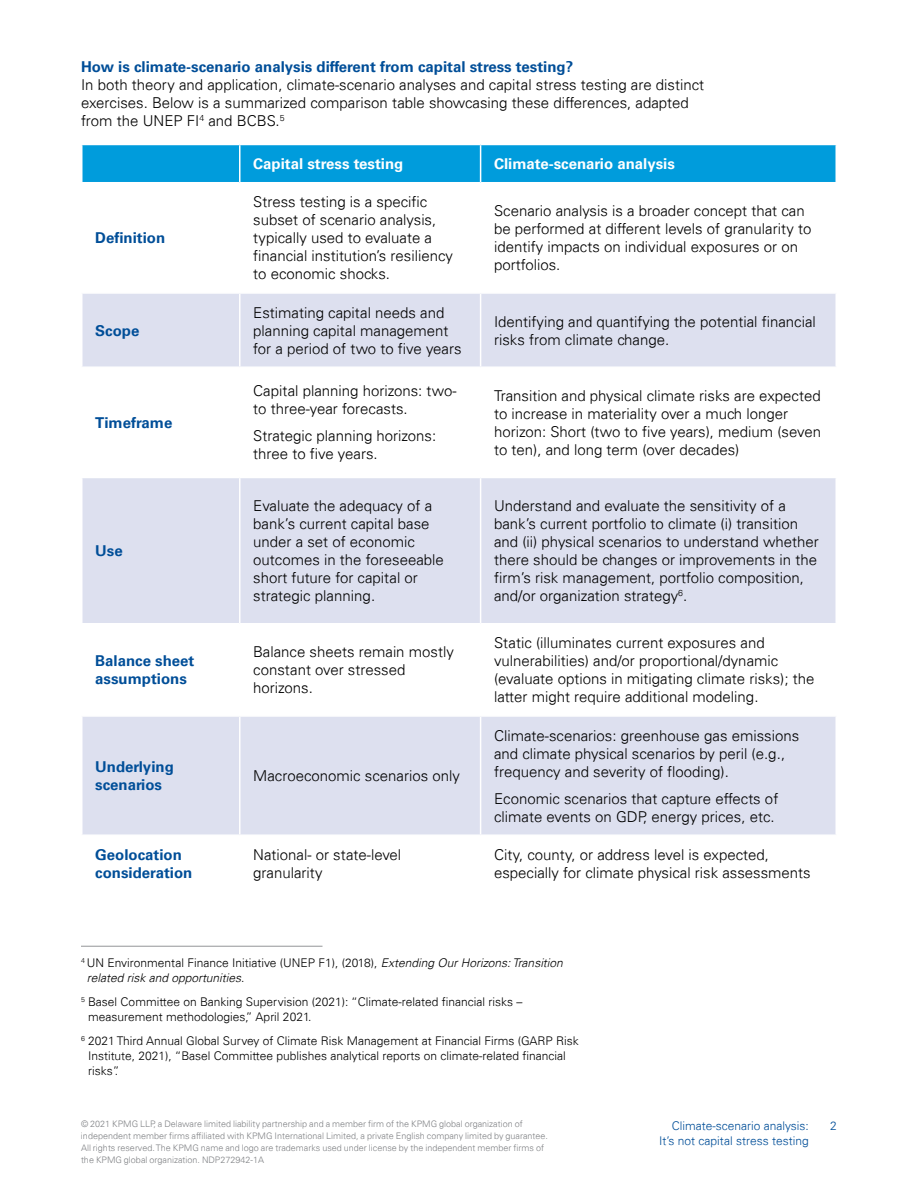
<style>
.page{position:relative;width:918px;height:1188px;background:#fff}
.page>*{position:absolute;margin:0;border:0;box-sizing:border-box;transform-origin:0 0}
.t1{font:300 15px/18px "Univers 45";color:#000}
.t2{font:700 15px/18px "Univers 65";color:#004e98}
.t3{font:700 15px "Univers 65";color:#fff}
.t4{font:300 12px/15px "Univers 45";color:#000}
.t5{font:italic 300 12px/15px "Univers 45";color:#000}
.t6{font:300 12px "Univers 45";color:#004e98}
.t7{font:300 9px/12px "Univers 45";color:#808285}
.s1{font-style:normal}
</style>
<div class="page">
<hr style="left:81px;top:946px;width:241px;height:1px;background:#939598">
<div style="left:82px;top:145px;width:754px;height:37px;background:#009cdc"></div>
<svg style="left:82px;top:294px;width:754px;height:540px;fill:#dde0ef"></svg>
<hr style="left:239px;top:145px;width:2px;height:37px;background:#fff">
<hr style="left:480px;top:145px;width:1px;height:37px;background:#fff">
<hr style="left:239px;top:294px;width:2px;height:72px;background:#fff">
<hr style="left:480px;top:294px;width:1px;height:72px;background:#fff">
<hr style="left:81px;top:366px;width:159px;height:2px;background:#fff">
<hr style="left:240px;top:366px;width:241px;height:2px;background:#fff">
<hr style="left:239px;top:368px;width:2px;height:109px;background:#fff">
<hr style="left:481px;top:366px;width:356px;height:2px;background:#fff">
<hr style="left:480px;top:368px;width:1px;height:109px;background:#fff">
<hr style="left:81px;top:477px;width:159px;height:1px;background:#fff">
<hr style="left:240px;top:477px;width:241px;height:1px;background:#fff">
<hr style="left:239px;top:478px;width:2px;height:145px;background:#fff">
<hr style="left:481px;top:477px;width:356px;height:1px;background:#fff">
<hr style="left:480px;top:478px;width:1px;height:145px;background:#fff">
<hr style="left:81px;top:623px;width:159px;height:1px;background:#fff">
<hr style="left:240px;top:623px;width:241px;height:1px;background:#fff">
<hr style="left:239px;top:624px;width:2px;height:91px;background:#fff">
<hr style="left:481px;top:623px;width:356px;height:1px;background:#fff">
<hr style="left:480px;top:624px;width:1px;height:91px;background:#fff">
<hr style="left:81px;top:715px;width:159px;height:2px;background:#fff">
<hr style="left:240px;top:715px;width:241px;height:2px;background:#fff">
<hr style="left:239px;top:717px;width:2px;height:117px;background:#fff">
<hr style="left:481px;top:715px;width:356px;height:2px;background:#fff">
<hr style="left:480px;top:717px;width:1px;height:117px;background:#fff">
<p class="t2" style="left:81px;top:58px;width:494px">How is climate-scenario analysis different from capital stress testing?</p>
<p class="t1" style="left:81px;top:75px;width:625px">In both theory and application, climate-scenario analyses and capital stress testing are distinct exercises. Below is a summarized comparison table showcasing these differences, adapted from the UNEP FI<sup>4</sup> and BCBS.<sup>5</sup></p>
<p class="t2" style="left:95px;top:229px;width:72px">Definition</p>
<p class="t2" style="left:95px;top:322px;width:46px">Scope</p>
<p class="t2" style="left:95px;top:414px;width:79px">Timeframe</p>
<p class="t2" style="left:95px;top:542px;width:29px">Use</p>
<p class="t3" style="left:253px;top:155px;width:152px">Capital stress testing</p>
<p class="t3" style="left:494px;top:155px;width:182px">Climate-scenario analysis</p>
<p class="t1" style="left:253px;top:193px;width:201px">Stress testing is a specific subset of scenario analysis, typically used to evaluate a financial institution’s resiliency to economic shocks.</p>
<p class="t1" style="left:494px;top:202px;width:319px">Scenario analysis is a broader concept that can be performed at different levels of granularity to identify impacts on individual exposures or on portfolios.</p>
<p class="t1" style="left:253px;top:303px;width:210px">Estimating capital needs and planning capital management for a period of two to five years</p>
<p class="t1" style="left:494px;top:312px;width:323px">Identifying and quantifying the potential financial risks from climate change.</p>
<p class="t1" style="left:253px;top:382px;width:205px">Capital planning horizons: two&shy;to three-year forecasts.</p>
<p class="t1" style="left:253px;top:427px;width:185px">Strategic planning horizons: three to five years.</p>
<p class="t1" style="left:494px;top:387px;width:328px">Transition and physical climate risks are expected to increase in materiality over a much longer horizon: Short (two to five years), medium (seven to ten), and long term (over decades)</p>
<p class="t1" style="left:253px;top:497px;width:192px">Evaluate the adequacy of a bank’s current capital base under a set of economic outcomes in the foreseeable short future for capital or strategic planning.</p>
<p class="t1" style="left:494px;top:497px;width:326px">Understand and evaluate the sensitivity of a bank’s current portfolio to climate (i) transition and (ii) physical scenarios to understand whether there should be changes or improvements in the firm’s risk management, portfolio composition, and/or organization strategy<sup>6</sup>.</p>
<p class="t2" style="left:95px;top:652px;width:101px">Balance sheet assumptions</p>
<p class="t1" style="left:253px;top:643px;width:202px">Balance sheets remain mostly constant over stressed horizons.</p>
<p class="t1" style="left:494px;top:634px;width:322px">Static (illuminates current exposures and vulnerabilities) and/or proportional/dynamic (evaluate options in mitigating climate risks); the latter might require additional modeling.</p>
<p class="t2" style="left:95px;top:758px;width:80px">Underlying scenarios</p>
<p class="t1" style="left:253px;top:767px;width:208px">Macroeconomic scenarios only</p>
<p class="t1" style="left:494px;top:726px;width:307px">Climate-scenarios: greenhouse gas emissions and climate physical scenarios by peril (e.g., frequency and severity of flooding).</p>
<p class="t1" style="left:494px;top:789px;width:286px">Economic scenarios that capture effects of climate events on GDP, energy prices, etc.</p>
<p class="t2" style="left:95px;top:846px;width:99px">Geolocation consideration</p>
<p class="t1" style="left:253px;top:846px;width:150px">National- or state-level granularity</p>
<p class="t1" style="left:494px;top:846px;width:318px">City, county, or address level is expected, especially for climate physical risk assessments</p>
<p class="t5" style="left:87px;top:955px;width:478px;text-indent:-6px"><sup>4</sup> <span class="s1">UN Environmental Finance Initiative (UNEP F1), (2018),</span> Extending Our Horizons: Transition related risk and opportunities<span class="s1">.</span></p>
<p class="t4" style="left:88px;top:994px;width:436px;text-indent:-7px"><sup>5</sup> Basel Committee on Banking Supervision (2021): “Climate-related financial risks – measurement methodologies,” April 2021.</p>
<p class="t4" style="left:88px;top:1033px;width:492px;text-indent:-7px"><sup>6</sup> 2021 Third Annual Global Survey of Climate Risk Management at Financial Firms (GARP Risk<br>Institute, 2021), “Basel Committee publishes analytical reports on climate-related financial risks”.</p>
<p class="t7" style="left:81px;top:1118px;width:469px">© 2021 KPMG LLP, a Delaware limited liability partnership and a member firm of the KPMG global organization of independent member firms affiliated with KPMG International Limited, a private English company limited by guarantee.<br>All rights reserved. The KPMG name and logo are trademarks used under license by the independent member firms of the KPMG global organization. NDP272942-1A</p>
<p class="t6" style="left:672px;top:1118px;width:139px">Climate-scenario analysis:</p>
<p class="t6" style="left:830px;top:1118px;width:8px">2</p>
<p class="t6" style="left:659px;top:1133px;width:151px">It’s not capital stress testing</p>
</div>
